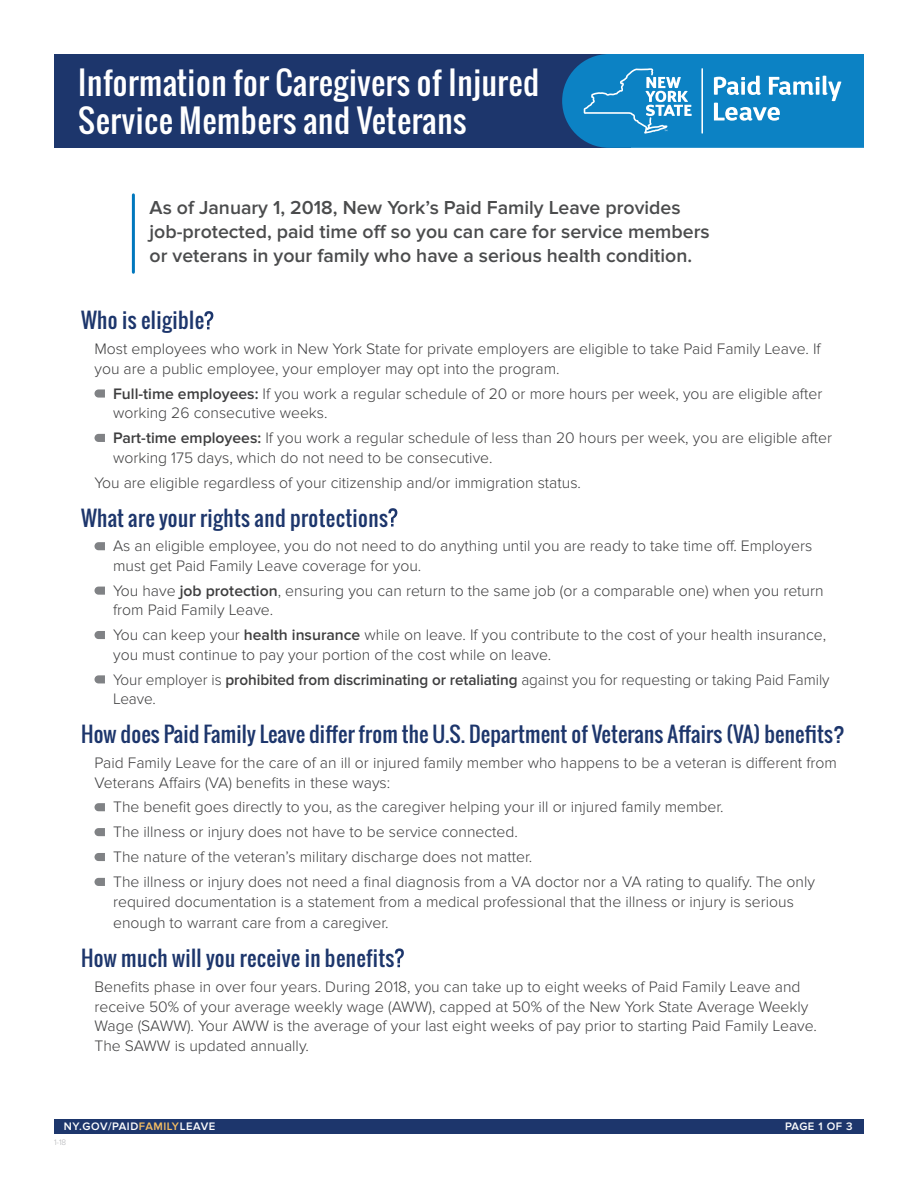
<style>
.page{position:relative;width:918px;height:1188px;background:#fff}
.page>*{position:absolute;margin:0;border:0;box-sizing:border-box;transform-origin:0 0}
.t1{font:31.5px/38.7px "Oswald";letter-spacing:.02em;color:#fff}
.t2{font:21px "Oswald";letter-spacing:.01em;color:#1d366c}
.t3{font:600 19.5px/24px "Proxima Nova";color:#4b4c4d}
.t4{font:300 15.75px/19.5px "Proxima Nova";color:#3e3e3f}
.t5{font:600 11.25px "Proxima Nova";letter-spacing:.05em;color:#fff}
.t6{font:300 8.25px "Proxima Nova";color:#b2b3b7}
.s1{font-weight:600}
.s2{color:#f9c063}
</style>
<div class="page">
<div style="left:54px;top:1119px;width:810px;height:15px;background:#1d366c"></div>
<svg style="left:204px;top:311px;width:9px;height:18px"></svg>
<svg style="left:94px;top:389px;width:11px;height:9px"></svg>
<svg style="left:94px;top:434px;width:11px;height:8px"></svg>
<svg style="left:388px;top:508px;width:9px;height:19px"></svg>
<svg style="left:94px;top:542px;width:11px;height:8px"></svg>
<svg style="left:94px;top:587px;width:11px;height:8px"></svg>
<svg style="left:94px;top:631px;width:11px;height:8px"></svg>
<svg style="left:94px;top:675px;width:11px;height:8px"></svg>
<svg style="left:94px;top:803px;width:11px;height:8px"></svg>
<svg style="left:94px;top:828px;width:11px;height:8px"></svg>
<svg style="left:94px;top:853px;width:11px;height:8px"></svg>
<svg style="left:94px;top:878px;width:11px;height:8px"></svg>
<svg style="left:395px;top:948px;width:9px;height:19px"></svg>
<div style="left:54px;top:54px;width:577px;height:94px;background:#1d366c"></div>
<hr style="left:132px;top:195px;width:3px;height:77px;background:#0077bd">
<svg style="left:562px;top:54px;width:302px;height:94px"></svg>
<hr style="left:701px;top:68px;width:2px;height:66px;background:#fff">
<h1 class="t1" style="left:78px;top:62px;width:463px">Information for Caregivers of Injured<br>Service Members and Veterans</h1>
<p class="t3" style="left:150px;top:196px;width:562px">As of January 1, 2018, New York’s Paid Family Leave provides job-protected, paid time off so you can care for service members or veterans in your family who have a serious health condition.</p>
<h2 class="t2" style="left:81px;top:305px;width:125px">Who is eligible</h2>
<p class="t4" style="left:94px;top:340px;width:728px">Most employees who work in New York State for private employers are eligible to take Paid Family Leave. If you are a public employee, your employer may opt into the program.</p>
<p class="t4" style="left:113px;top:384px;width:711px"><span class="s1">Full-time employees:</span> If you work a regular schedule of 20 or more hours per week, you are eligible after working 26 consecutive weeks.</p>
<p class="t4" style="left:113px;top:428px;width:721px"><span class="s1">Part-time employees:</span> If you work a regular schedule of less than 20 hours per week, you are eligible after working 175 days, which do not need to be consecutive.</p>
<p class="t4" style="left:94px;top:473px;width:488px">You are eligible regardless of your citizenship and/or immigration status.</p>
<h2 class="t2" style="left:81px;top:502px;width:308px">What are your rights and protections</h2>
<p class="t4" style="left:113px;top:537px;width:701px">As an eligible employee, you do not need to do anything until you are ready to take time off. Employers must get Paid Family Leave coverage for you.</p>
<p class="t4" style="left:113px;top:581px;width:712px">You have <span class="s1">job protection</span>, ensuring you can return to the same job (or a comparable one) when you return from Paid Family Leave.</p>
<p class="t4" style="left:113px;top:625px;width:714px">You can keep your <span class="s1">health insurance</span> while on leave. If you contribute to the cost of your health insurance, you must continue to pay your portion of the cost while on leave.</p>
<p class="t4" style="left:113px;top:670px;width:718px">Your employer is <span class="s1">prohibited from discriminating or retaliating</span> against you for requesting or taking Paid Family<br>Leave.</p>
<h2 class="t2" style="left:81px;top:718px;width:765px">How does Paid Family Leave differ from the U.S. Department of Veterans Affairs (VA) benefits?</h2>
<p class="t4" style="left:94px;top:753px;width:744px">Paid Family Leave for the care of an ill or injured family member who happens to be a veteran is different from<br>Veterans Affairs (VA) benefits in these ways:</p>
<p class="t4" style="left:113px;top:795px;width:703px;line-height:24.9px">The benefit goes directly to you, as the caregiver helping your ill or injured family member.<br>The illness or injury does not have to be service connected.<br>The nature of the veteran’s military discharge does not matter.<br>The illness or injury does not need a final diagnosis from a VA doctor nor a VA rating to qualify. The only</p>
<p class="t4" style="left:113px;top:891px;width:682px;line-height:21.6px">required documentation is a statement from a medical professional that the illness or injury is serious enough to warrant care from a caregiver.</p>
<h2 class="t2" style="left:81px;top:942px;width:315px">How much will you receive in benefits</h2>
<p class="t4" style="left:94px;top:977px;width:724px">Benefits phase in over four years. During 2018, you can take up to eight weeks of Paid Family Leave and receive 50% of your average weekly wage (AWW), capped at 50% of the New York State Average Weekly Wage (SAWW). Your AWW is the average of your last eight weeks of pay prior to starting Paid Family Leave.<br>The SAWW is updated annually.</p>
<p class="t5" style="left:64px;top:1120px;width:153px">NY.GOV/PAID<span class="s2">FAMILY</span>LEAVE</p>
<p class="t5" style="left:785px;top:1120px;width:69px">PAGE 1 OF 3</p>
<p class="t6" style="left:54px;top:1137px;width:14px">1-18</p>
</div>
